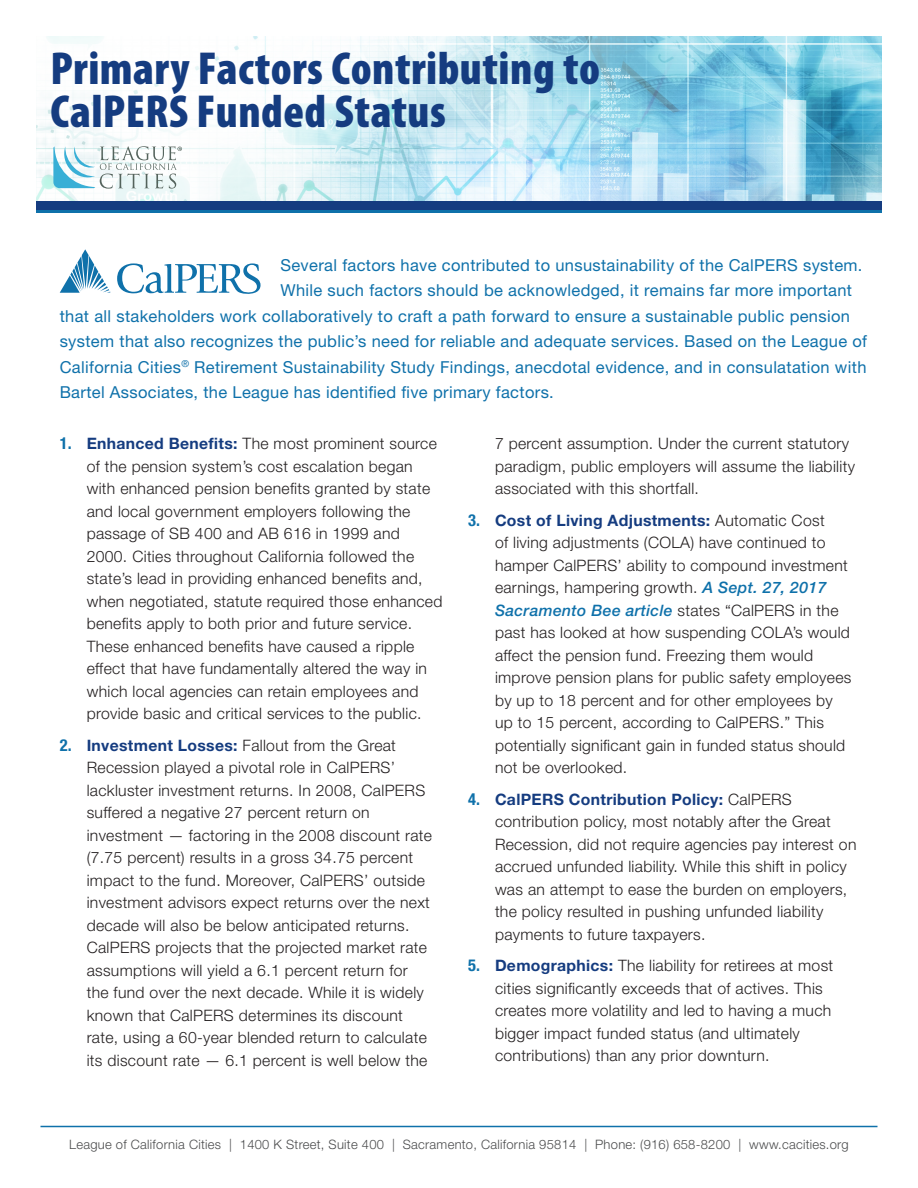
<style>
.page{position:relative;width:918px;height:1188px;background:#fff}
.page>*{position:absolute;margin:0;border:0;box-sizing:border-box;transform-origin:0 0}
.No_Spacing{font:900 condensed 46.5px/43.5px "Myriad Pro";letter-spacing:.01em;color:#153c80}
.Body{font:16.5px "Helvetica Neue LT Std";letter-spacing:.02em;color:#0f71aa}
.t1{font:300 15.75px/22.5px "Helvetica Neue LT Std";letter-spacing:.02em;color:#231f20}
.Body-2{font:300 12.9px "Helvetica Neue LT Std";letter-spacing:.02em;color:#4b4c4d}
.s1{font-weight:700;font-stretch:condensed;font-size:16.5px;color:#0f71aa}
.s2{font-weight:700;color:#153c80}
.s3{font-weight:500;font-style:italic;color:#0f71aa}
</style>
<div class="page">
<div style="left:36px;top:204px;width:846px;height:9px;background:#0f71aa"></div>
<img style="left:36px;top:36px;width:846px;height:166px">
<svg style="left:53px;top:146px;width:129px;height:43px"></svg>
<div style="left:36px;top:202px;width:846px;height:8px;background:#153c80"></div>
<hr style="left:40px;top:1126px;width:838px;height:1px;background:#0f71aa">
<svg style="left:117px;top:263px;width:144px;height:31px"></svg>
<svg style="left:60px;top:249px;width:51px;height:44px"></svg>
<p class="No_Spacing" style="left:50px;top:47px;width:551px">Primary Factors Contributing to<br>CalPERS Funded Status</p>
<p class="Body" style="left:280px;top:255px;width:584px">Several factors have contributed to unsustainability of the CalPERS system.</p>
<p class="Body" style="left:280px;top:281px;width:573px">While such factors should be acknowledged, it remains far more important</p>
<p class="Body" style="left:60px;top:306px;width:792px">that all stakeholders work collaboratively to craft a path forward to ensure a sustainable public pension</p>
<p class="Body" style="left:60px;top:332px;width:809px">system that also recognizes the public’s need for reliable and adequate services. Based on the League of</p>
<p class="Body" style="left:60px;top:357px;width:808px">California Cities<sup>®</sup> Retirement Sustainability Study Findings, anecdotal evidence, and in consulatation with</p>
<p class="Body" style="left:60px;top:383px;width:496px">Bartel Associates, the League has identified five primary factors.</p>
<p class="t1" style="left:87px;top:432px;width:357px;text-indent:-27px"><span class="s1">1.</span> <span class="s2">Enhanced Benefits:</span> The most prominent source of the pension system’s cost escalation began with enhanced pension benefits granted by state and local government employers following the passage of SB 400 and AB 616 in 1999 and 2000. Cities throughout California followed the state’s lead in providing enhanced benefits and, when negotiated, statute required those enhanced benefits apply to both prior and future service.<br>These enhanced benefits have caused a ripple effect that have fundamentally altered the way in which local agencies can retain employees and provide basic and critical services to the public.</p>
<p class="t1" style="left:87px;top:734px;width:347px;text-indent:-27px"><span class="s1">2.</span> <span class="s2">Investment Losses:</span> Fallout from the Great Recession played a pivotal role in CalPERS’ lackluster investment returns. In 2008, CalPERS suffered a negative 27 percent return on investment — factoring in the 2008 discount rate (7.75 percent) results in a gross 34.75 percent impact to the fund. Moreover, CalPERS’ outside investment advisors expect returns over the next decade will also be below anticipated returns.<br>CalPERS projects that the projected market rate assumptions will yield a 6.1 percent return for the fund over the next decade. While it is widely known that CalPERS determines its discount rate, using a 60-year blended return to calculate its discount rate — 6.1 percent is well below the</p>
<p class="t1" style="left:495px;top:432px;width:361px">7 percent assumption. Under the current statutory paradigm, public employers will assume the liability associated with this shortfall.</p>
<p class="t1" style="left:495px;top:509px;width:358px;text-indent:-27px"><span class="s1">3.</span> <span class="s2">Cost of Living Adjustments:</span> Automatic Cost<br>of living adjustments (COLA) have continued to hamper CalPERS’ ability to compound investment earnings, hampering growth. <span class="s3">A Sept. 27, 2017<br>Sacramento Bee article</span> states “CalPERS in the past has looked at how suspending COLA’s would affect the pension fund. Freezing them would improve pension plans for public safety employees by up to 18 percent and for other employees by up to 15 percent, according to CalPERS.” This potentially significant gain in funded status should not be overlooked.</p>
<p class="t1" style="left:495px;top:788px;width:363px;text-indent:-27px"><span class="s1">4.</span> <span class="s2">CalPERS Contribution Policy:</span> CalPERS contribution policy, most notably after the Great Recession, did not require agencies pay interest on accrued unfunded liability. While this shift in policy was an attempt to ease the burden on employers, the policy resulted in pushing unfunded liability payments to future taxpayers.</p>
<p class="t1" style="left:495px;top:954px;width:340px;text-indent:-27px"><span class="s1">5.</span> <span class="s2">Demographics:</span> The liability for retirees at most cities significantly exceeds that of actives. This creates more volatility and led to having a much bigger impact funded status (and ultimately contributions) than any prior downturn.</p>
<p class="Body-2" style="left:69px;top:1137px;width:781px">League of California Cities | 1400 K Street, Suite 400 | Sacramento, California 95814 | Phone: (916) 658-8200 | www.cacities.org</p>
</div>
